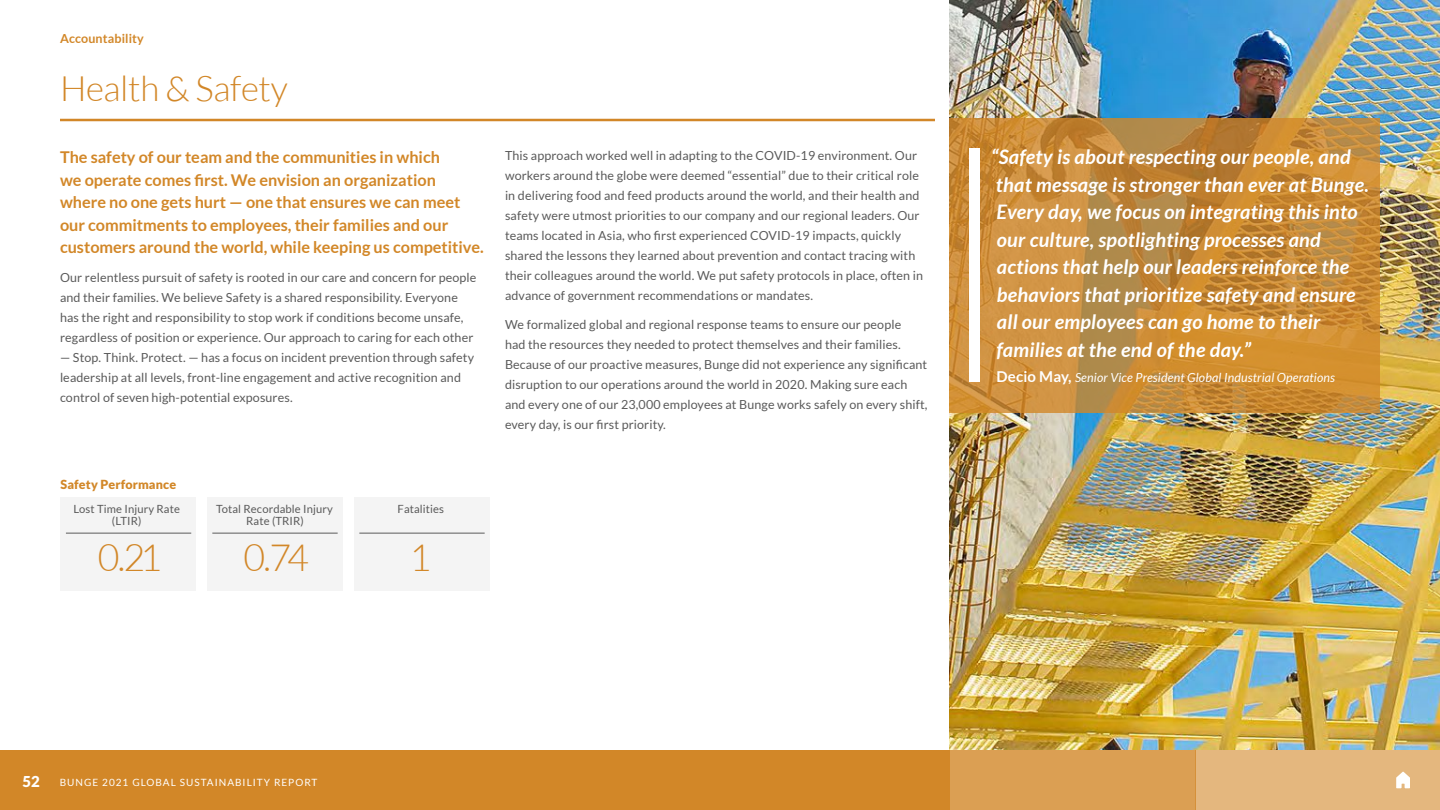
<style>
.page{position:relative;width:1440px;height:810px;background:#fff}
.page>*{position:absolute;margin:0;border:0;box-sizing:border-box;transform-origin:0 0}
.t1{font:300 37.5px "Lato";color:#d28728}
.t2{font:300 35px "Lato";letter-spacing:-.01em;color:#d28728}
.t3{font:italic 700 20px/27.5px "Lato";letter-spacing:.01em;color:#fff}
.t4{font:700 16.25px/22.5px "Lato";color:#d28728}
.t5{font:900 15px "Lato";color:#fff}
.t6{font:12.5px/20px "Lato";letter-spacing:.01em;color:#5a5a5a}
.t7{font:italic 12.5px "Lato";letter-spacing:.01em;color:#fff}
.t8{font:900 12.5px "Lato";letter-spacing:.01em;color:#d28728}
.t9{font:700 12.5px "Lato";letter-spacing:.01em;color:#d28728}
.t10{font:11.25px/12.5px "Lato";letter-spacing:.01em;color:#5a5a5a;text-align:center}
.t11{font:10px "Lato";letter-spacing:.1em;color:#fff}
.s1{font-weight:700;font-style:normal;font-size:15px}
</style>
<div class="page">
<div style="left:0;top:750px;width:950px;height:60px;background:#d28728"></div>
<div style="left:950px;top:750px;width:246px;height:60px;background:#db9f53"></div>
<div style="left:1196px;top:750px;width:244px;height:60px;background:#e4b77e"></div>
<svg style="left:1396px;top:772px;width:14px;height:16px"></svg>
<div style="left:60px;top:497px;width:136px;height:94px;background:#f4f4f4"></div>
<div style="left:207px;top:497px;width:136px;height:94px;background:#f4f4f4"></div>
<div style="left:354px;top:497px;width:136px;height:94px;background:#f4f4f4"></div>
<img style="left:950px;top:0;width:490px;height:750px">
<hr style="left:60px;top:119px;width:875px;height:2px;background:#d28728">
<svg style="left:950px;top:119px;width:430px;height:294px;background:#c68b3a"></svg>
<div style="left:969px;top:148px;width:11px;height:234px;background:#fff"></div>
<hr style="left:66px;top:533px;width:125px;height:1px;background:#5a5a5a">
<hr style="left:212px;top:533px;width:126px;height:1px;background:#5a5a5a">
<hr style="left:359px;top:533px;width:126px;height:1px;background:#5a5a5a">
<p class="t9" style="left:60px;top:31px;width:85px">Accountability</p>
<h2 class="t2" style="left:60px;top:66px;width:229px">Health &amp; Safety</h2>
<p class="t4" style="left:60px;top:146px;width:425px">The safety of our team and the communities in which<br>we operate comes first. We envision an organization where no one gets hurt — one that ensures we can meet our commitments to employees, their families and our customers around the world, while keeping us competitive.</p>
<p class="t6" style="left:60px;top:267px;width:418px">Our relentless pursuit of safety is rooted in our care and concern for people and their families. We believe Safety is a shared responsibility. Everyone has the right and responsibility to stop work if conditions become unsafe, regardless of position or experience. Our approach to caring for each other</p>
<p class="t6" style="left:60px;top:347px;width:416px">— Stop. Think. Protect. — has a focus on incident prevention through safety leadership at all levels, front-line engagement and active recognition and control of seven high-potential exposures.</p>
<p class="t8" style="left:61px;top:476px;width:117px">Safety Performance</p>
<p class="t10" style="left:73px;top:502px;width:108px">Lost Time Injury Rate (LTIR)</p>
<h1 class="t1" style="left:98px;top:534px;width:66px">0.21</h1>
<h1 class="t1" style="left:243px;top:534px;width:67px">0.74</h1>
<h1 class="t1" style="left:410px;top:534px;width:23px">1</h1>
<p class="t10" style="left:216px;top:502px;width:118px">Total Recordable Injury<br>Rate (TRIR)</p>
<p class="t10" style="left:398px;top:502px;width:48px">Fatalities</p>
<p class="t6" style="left:505px;top:145px;width:420px">This approach worked well in adapting to the COVID-19 environment. Our workers around the globe were deemed “essential” due to their critical role in delivering food and feed products around the world, and their health and safety were utmost priorities to our company and our regional leaders. Our teams located in Asia, who first experienced COVID-19 impacts, quickly shared the lessons they learned about prevention and contact tracing with their colleagues around the world. We put safety protocols in place, often in advance of government recommendations or mandates.</p>
<p class="t6" style="left:505px;top:314px;width:424px">We formalized global and regional response teams to ensure our people<br>had the resources they needed to protect themselves and their families.<br>Because of our proactive measures, Bunge did not experience any significant disruption to our operations around the world in 2020. Making sure each and every one of our 23,000 employees at Bunge works safely on every shift, every day, is our first priority.</p>
<p class="t3" style="left:991px;top:143px;width:379px">“Safety is about respecting our people, and that message is stronger than ever at Bunge.<br>Every day, we focus on integrating this into our culture, spotlighting processes and actions that help our leaders reinforce the behaviors that prioritize safety and ensure all our employees can go home to their families at the end of the day.”</p>
<p class="t7" style="left:997px;top:369px;width:340px"><span class="s1">Decio May,</span> Senior Vice President Global Industrial Operations</p>
<p class="t5" style="left:22px;top:773px;width:19px">52</p>
<p class="t11" style="left:60px;top:776px;width:259px">BUNGE 2021 GLOBAL SUSTAINABILITY REPORT</p>
</div>
